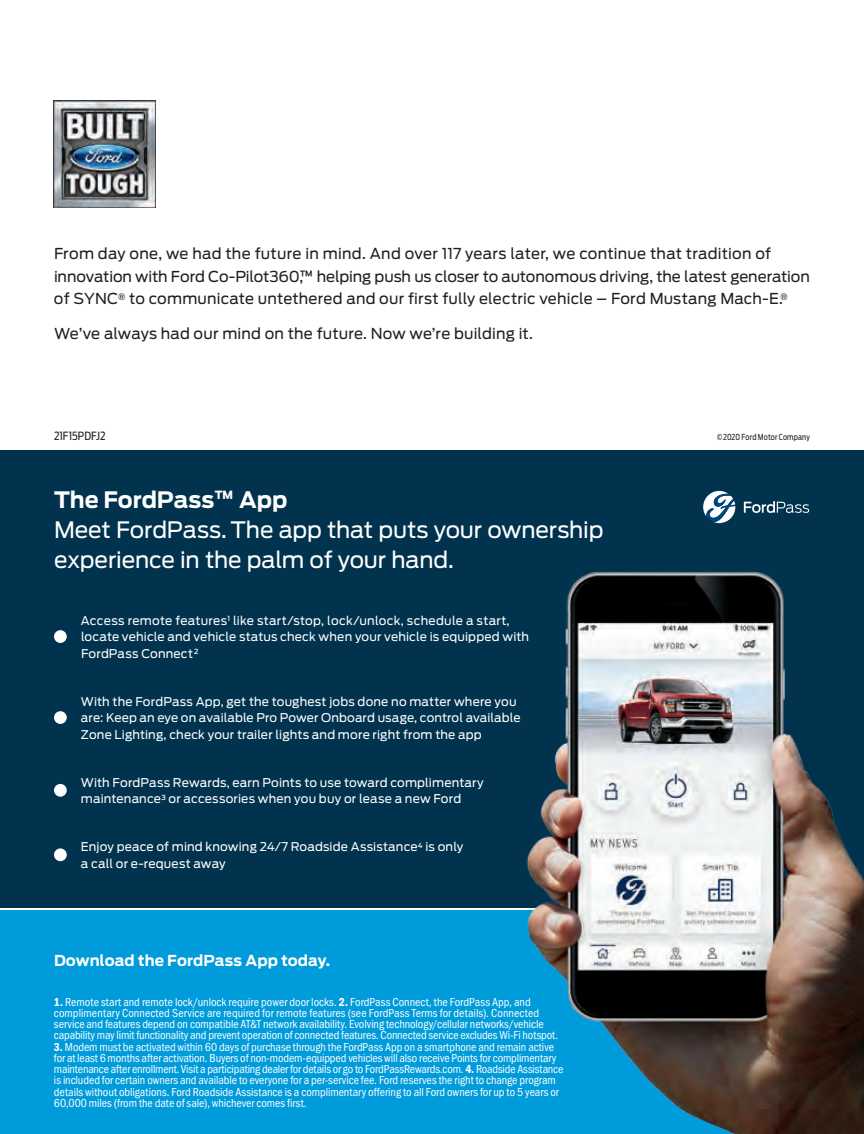
<style>
.page{position:relative;width:864px;height:1134px;background:#fff}
.page>*{position:absolute;margin:0;border:0;box-sizing:border-box;transform-origin:0 0}
.t1{font:22.5px/30px "Ford Antenna";letter-spacing:-.005em;color:#fff}
.t2{font:700 22.5px "Ford Antenna";color:#fff}
.t3{font:15px/22.5px "Ford Antenna";letter-spacing:.01em;color:#231f20}
.t4{font:700 15px "Ford Antenna";letter-spacing:.005em;color:#fff}
.t5{font:condensed 12px/11.2px "ITC Franklin Gothic Std";letter-spacing:-.005em;color:#fff}
.t6{font:12px/16.5px "Ford Antenna";letter-spacing:.01em;color:#fff}
.t7{font:11.25px "Ford Antenna Cond";color:#231f20}
.t8{font:8.25px "Ford Antenna Cond";letter-spacing:.02em;color:#231f20;scale:.95 1}
.s1{font-weight:500;font-size:12.75px}
.s2{font-weight:500}
.s3{font-family:"ITC Franklin Gothic Std Dm Cd";font-stretch:normal}
</style>
<div class="page">
<div style="left:0;top:450px;width:864px;height:458px;background:#01334e"></div>
<div style="left:0;top:910px;width:864px;height:224px;background:#009bdb"></div>
<img style="left:526px;top:571px;width:338px;height:563px">
<svg style="left:703px;top:491px;width:32px;height:32px"></svg>
<svg style="left:744px;top:501px;width:65px;height:12px"></svg>
<img style="left:54px;top:101px;width:101px;height:107px">
<div style="left:54px;top:630px;width:13px;height:13px;background:#fff;border-radius:50%"></div>
<div style="left:54px;top:711px;width:13px;height:13px;background:#fff;border-radius:50%"></div>
<div style="left:54px;top:784px;width:13px;height:13px;background:#fff;border-radius:50%"></div>
<div style="left:54px;top:848px;width:13px;height:13px;background:#fff;border-radius:50%"></div>
<p class="t3" style="left:54px;top:241px;width:757px">From day one, we had the future in mind. And over 117 years later, we continue that tradition of innovation with Ford Co-Pilot360,<span class="s1">™</span> helping push us closer to autonomous driving, the latest generation of SYNC<sup>®</sup> to communicate untethered and our first fully electric vehicle – Ford Mustang Mach-E.<sup>®</sup></p>
<p class="t3" style="left:54px;top:321px;width:480px">We’ve always had our mind on the future. Now we’re building it.</p>
<p class="t7" style="left:54px;top:426px;width:53px">21F15PDFJ2</p>
<p class="t8" style="left:717px;top:429px;width:99px"><span class="s2">©</span>2020 Ford Motor Company</p>
<p class="t2" style="left:54px;top:480px;width:235px">The FordPass<sup>™</sup> App</p>
<p class="t1" style="left:54px;top:513px;width:551px">Meet FordPass. The app that puts your ownership experience in the palm of your hand.</p>
<p class="t6" style="left:81px;top:611px;width:450px">Access remote features<sup>1</sup> like start/stop, lock/unlock, schedule a start, locate vehicle and vehicle status check when your vehicle is equipped with<br>FordPass Connect<sup>2</sup></p>
<p class="t6" style="left:81px;top:692px;width:441px">With the FordPass App, get the toughest jobs done no matter where you are: Keep an eye on available Pro Power Onboard usage, control available<br>Zone Lighting, check your trailer lights and more right from the app</p>
<p class="t6" style="left:81px;top:773px;width:404px">With FordPass Rewards, earn Points to use toward complimentary maintenance<sup>3</sup> or accessories when you buy or lease a new Ford</p>
<p class="t6" style="left:81px;top:837px;width:384px">Enjoy peace of mind knowing 24/7 Roadside Assistance<sup>4</sup> is only a call or e-request away</p>
<p class="t4" style="left:54px;top:947px;width:278px">Download the FordPass App today.</p>
<p class="t5" style="left:54px;top:996px;width:506px"><span class="s3">1.</span> Remote start and remote lock/unlock require power door locks. <span class="s3">2.</span> FordPass Connect, the FordPass App, and complimentary Connected Service are required for remote features (see FordPass Terms for details). Connected service and features depend on compatible AT&amp;T network availability. Evolving technology/cellular networks/vehicle capability may limit functionality and prevent operation of connected features. Connected service excludes Wi-Fi hotspot.</p>
<p class="t5" style="left:54px;top:1041px;width:511px"><span class="s3">3.</span> Modem must be activated within 60 days of purchase through the FordPass App on a smartphone and remain active for at least 6 months after activation. Buyers of non-modem-equipped vehicles will also receive Points for complimentary maintenance after enrollment. Visit a participating dealer for details or go to FordPassRewards.com. <span class="s3">4.</span> Roadside Assistance is included for certain owners and available to everyone for a per-service fee. Ford reserves the right to change program details without obligations. Ford Roadside Assistance is a complimentary offering to all Ford owners for up to 5 years or 60,000 miles (from the date of sale), whichever comes first.</p>
</div>
